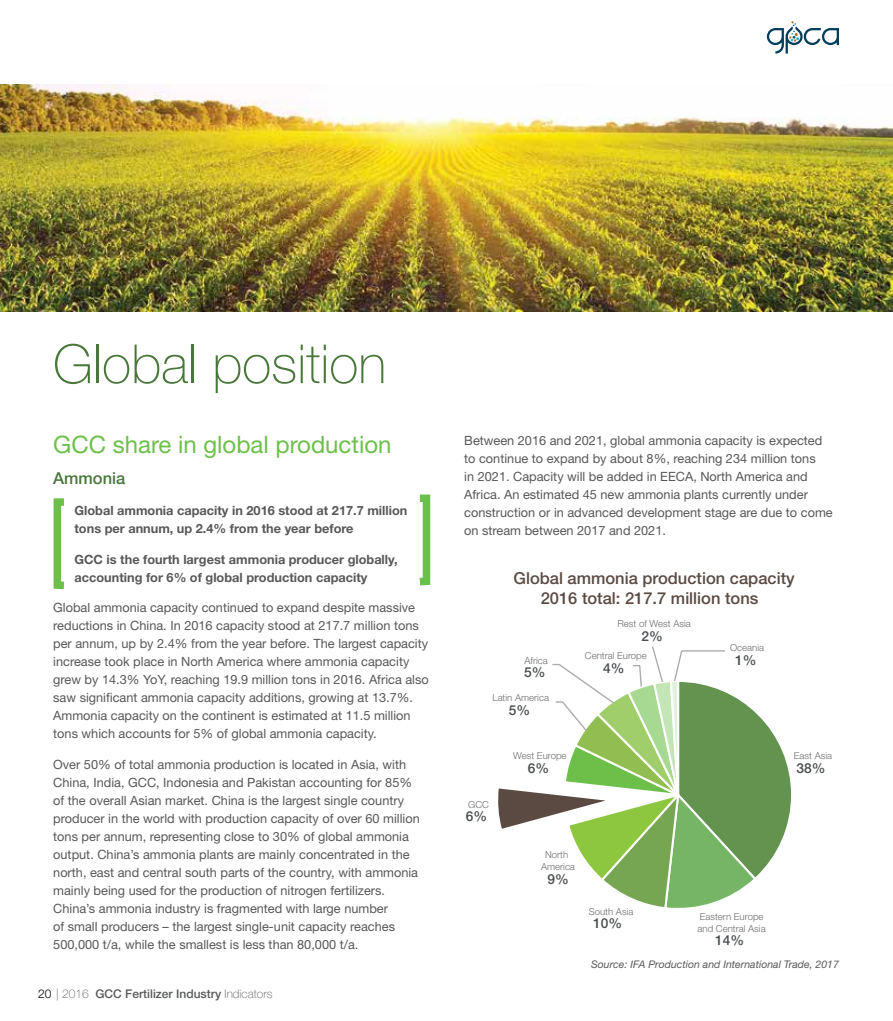
<style>
.page{position:relative;width:893px;height:1021px;background:#fff}
.page>*{position:absolute;margin:0;border:0;box-sizing:border-box;transform-origin:0 0}
.t1{font:100 54px "Helvetica Neue LT Std";color:#49773b}
.t2{font:24px "Helvetica Neue LT Std";color:#6cc04a}
.t3{font:500 16.5px/19.8px "Helvetica Neue LT Std";color:#5a4a42;text-align:center}
.t4{font:500 16.5px "Helvetica Neue LT Std";color:#49773b}
.t5{font:500 13.8px "Helvetica Neue LT Std";color:#4a4d4f}
.t6{font:12.75px/18px "Helvetica Neue LT Std";color:#58585a}
.t7{font:700 12.75px/18px "Helvetica Neue LT Std";color:#58585a}
.t8{font:500 12px "Helvetica Neue LT Std";color:#58595b}
.t9{font:italic 10.5px "Helvetica Neue LT Std";color:#58585a}
.t10{font:300 9.6px/11.6px "Helvetica Neue LT Std";color:#6d6e71}
.s1{font-weight:300;color:#000}
.s2{font-weight:100}
</style>
<div class="page">
<svg style="left:767px;top:21px;width:72px;height:33px"></svg>
<img style="left:0;top:85px;width:893px;height:226px">
<div style="left:416px;top:494px;width:14px;height:91px;border:8px solid #6cc04a"></div>
<div style="left:54px;top:498px;width:14px;height:91px;border:8px solid #6cc04a"></div>
<svg style="left:498px;top:646px;width:293px;height:262px"></svg>
<h1 class="t1" style="left:53px;top:333px;width:335px">Global position</h1>
<h2 class="t2" style="left:53px;top:430px;width:340px">GCC share in global production</h2>
<p class="t4" style="left:53px;top:468px;width:74px">Ammonia</p>
<p class="t7" style="left:74px;top:501px;width:334px">Global ammonia capacity in 2016 stood at 217.7 million tons per annum, up 2.4% from the year before</p>
<p class="t7" style="left:74px;top:549px;width:325px">GCC is the fourth largest ammonia producer globally, accounting for 6% of global production capacity</p>
<p class="t6" style="left:53px;top:598px;width:377px">Global ammonia capacity continued to expand despite massive reductions in China. In 2016 capacity stood at 217.7 million tons per annum, up by 2.4% from the year before. The largest capacity increase took place in North America where ammonia capacity grew by 14.3% YoY, reaching 19.9 million tons in 2016. Africa also saw significant ammonia capacity additions, growing at 13.7%.<br>Ammonia capacity on the continent is estimated at 11.5 million tons which accounts for 5% of global ammonia capacity.</p>
<p class="t6" style="left:53px;top:755px;width:368px">Over 50% of total ammonia production is located in Asia, with China, India, GCC, Indonesia and Pakistan accounting for 85% of the overall Asian market. China is the largest single country producer in the world with production capacity of over 60 million tons per annum, representing close to 30% of global ammonia output. China’s ammonia plants are mainly concentrated in the north, east and central south parts of the country, with ammonia mainly being used for the production of nitrogen fertilizers.<br>China’s ammonia industry is fragmented with large number<br>of small producers – the largest single-unit capacity reaches 500,000 t/a, while the smallest is less than 80,000 t/a.</p>
<p class="t8" style="left:38px;top:986px;width:236px"><span class="s1">20</span> <span class="s2">| 2016</span> GCC Fertilizer Industry <span class="s2">Indicators</span></p>
<p class="t6" style="left:464px;top:431px;width:370px">Between 2016 and 2021, global ammonia capacity is expected to continue to expand by about 8%, reaching 234 million tons<br>in 2021. Capacity will be added in EECA, North America and Africa. An estimated 45 new ammonia plants currently under construction or in advanced development stage are due to come on stream between 2017 and 2021.</p>
<p class="t3" style="left:513px;top:568px;width:283px">Global ammonia production capacity<br>2016 total: 217.7 million tons</p>
<p class="t10" style="left:525px;top:654px;width:25px">Africa</p>
<p class="t5" style="left:524px;top:664px;width:23px">5%</p>
<p class="t10" style="left:492px;top:691px;width:58px">Latin America</p>
<p class="t5" style="left:509px;top:701px;width:23px">5%</p>
<p class="t10" style="left:617px;top:618px;width:75px">Rest of West Asia</p>
<p class="t5" style="left:642px;top:628px;width:23px">2%</p>
<p class="t10" style="left:585px;top:649px;width:63px">Central Europe</p>
<p class="t5" style="left:603px;top:659px;width:23px">4%</p>
<p class="t10" style="left:730px;top:642px;width:36px">Oceania</p>
<p class="t5" style="left:735px;top:652px;width:23px">1%</p>
<p class="t10" style="left:468px;top:798px;width:22px">GCC</p>
<p class="t5" style="left:466px;top:808px;width:23px">6%</p>
<p class="t10" style="left:513px;top:750px;width:55px">West Europe</p>
<p class="t5" style="left:528px;top:760px;width:23px">6%</p>
<p class="t10" style="left:794px;top:750px;width:40px">East Asia</p>
<p class="t5" style="left:797px;top:760px;width:31px">38%</p>
<p class="t10" style="left:541px;top:849px;width:35px;text-align:center">North<br>America</p>
<p class="t5" style="left:547px;top:870px;width:23px">9%</p>
<p class="t10" style="left:589px;top:905px;width:46px">South Asia</p>
<p class="t5" style="left:593px;top:915px;width:31px">10%</p>
<p class="t10" style="left:698px;top:910px;width:70px">Eastern Europe and Central Asia</p>
<p class="t5" style="left:715px;top:932px;width:31px">14%</p>
<p class="t9" style="left:591px;top:957px;width:249px">Source: IFA Production and International Trade, 2017</p>
</div>
